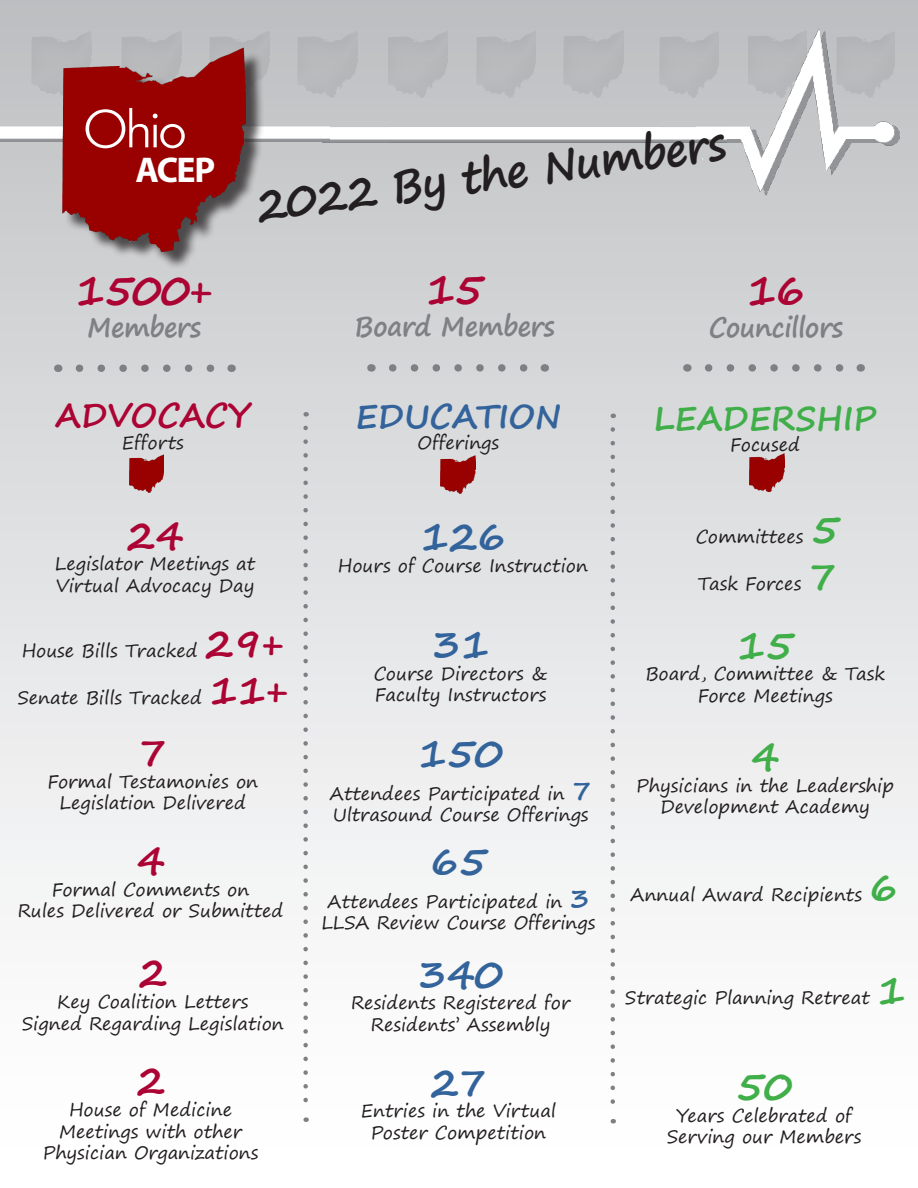
<style>
.page{position:relative;width:918px;height:1188px;background:#fff}
.page>*{position:absolute;margin:0;border:0;box-sizing:border-box;transform-origin:0 0}
.t1{font:300 52.05px "Futura BT";color:#fff}
.t2{font:700 44.25px "Segoe Print";color:#231f20;scale:.96 1}
.t3{font:700 42px "Segoe Print";letter-spacing:-.02em;color:#ab0333;scale:.96 1}
.t4{font:700 39px "Segoe Print";color:#33639b}
.t5{font:700 39px "Segoe Print";color:#ab0333}
.t6{font:700 39px "Segoe Print";color:#40ae49}
.t7{font:700 35.85px "Myriad Pro";color:#fff}
.t8{font:700 33px "Segoe Print";color:#40ae49}
.t9{font:700 33px "Segoe Print";color:#33639b}
.t10{font:700 33px "Segoe Print";color:#ab0333}
.t11{font:700 27px "Segoe Print";letter-spacing:-.02em;color:#7e8083;scale:.96 1}
.t12{font:18px/21.6px "Segoe Print";color:#231f20;text-align:center}
.s1{font-weight:700;font-size:39px;color:#40ae49}
.s2{font-weight:700;font-size:39px;color:#ab0333}
.s3{font-weight:700;font-size:27px;color:#33639b}
</style>
<div class="page">
<div style="left:0;top:0;width:918px;height:1185px;background:linear-gradient(to bottom,#c0c1c4,#fff)"></div>
<div style="left:30px;top:30px;width:62px;height:69px;background:#b8b9bb"></div>
<div style="left:120px;top:30px;width:62px;height:69px;background:#b6b7b9"></div>
<div style="left:209px;top:30px;width:61px;height:69px;background:#b5b7b9"></div>
<div style="left:297px;top:30px;width:61px;height:69px;background:#b8b9bb"></div>
<div style="left:387px;top:30px;width:61px;height:69px;background:#b8b9bb"></div>
<div style="left:474px;top:30px;width:63px;height:69px;background:#b8b9bb"></div>
<div style="left:561px;top:29px;width:63px;height:69px;background:#b8b9bb"></div>
<div style="left:657px;top:29px;width:62px;height:69px;background:#b8babb"></div>
<img style="left:696px;top:0;width:205px;height:196px">
<img style="left:660px;top:87px;width:67px;height:58px">
<img style="left:330px;top:87px;width:330px;height:58px">
<img style="left:0;top:87px;width:330px;height:108px">
<div style="left:65px;top:51px;width:199px;height:219px;background:#231f20;opacity:.75"></div>
<img style="left:62px;top:48px;width:184px;height:203px">
<svg style="left:79px;top:364px;width:141px;height:8px"></svg>
<svg style="left:393px;top:364px;width:140px;height:8px"></svg>
<svg style="left:709px;top:364px;width:140px;height:8px"></svg>
<svg style="left:303px;top:428px;width:5px;height:694px"></svg>
<svg style="left:611px;top:429px;width:4px;height:695px"></svg>
<img style="left:130px;top:454px;width:34px;height:39px">
<img style="left:441px;top:455px;width:34px;height:38px">
<img style="left:750px;top:454px;width:34px;height:38px">
<p class="t1" style="left:83px;top:97px;width:106px">Ohio</p>
<p class="t7" style="left:135px;top:146px;width:81px">ACEP</p>
<p class="t3" style="left:76px;top:251px;width:144px">1500+</p>
<p class="t11" style="left:87px;top:303px;width:120px">Members</p>
<p class="t2" style="left:251px;top:163px;width:495px;rotate:-7deg">2022 By the Numbers</p>
<p class="t3" style="left:426px;top:250px;width:62px">15</p>
<p class="t11" style="left:355px;top:302px;width:210px">Board Members</p>
<p class="t3" style="left:747px;top:252px;width:62px">16</p>
<p class="t11" style="left:709px;top:303px;width:142px">Councillors</p>
<p class="t10" style="left:56px;top:385px;width:196px">ADVOCACY</p>
<p class="t12" style="left:122px;top:431px;width:63px">Efforts</p>
<p class="t5" style="left:127px;top:499px;width:58px">24</p>
<p class="t12" style="left:55px;top:553px;width:202px;text-align:left">Legislator Meetings at<br>Virtual Advocacy Day</p>
<p class="t9" style="left:355px;top:386px;width:208px">EDUCATION</p>
<p class="t12" style="left:418px;top:432px;width:83px">Offerings</p>
<p class="t4" style="left:420px;top:501px;width:87px">126</p>
<p class="t12" style="left:338px;top:554px;width:252px">Hours of Course Instruction</p>
<p class="t8" style="left:654px;top:388px;width:224px">LEADERSHIP</p>
<p class="t12" style="left:730px;top:434px;width:71px">Focused</p>
<p class="t12" style="left:696px;top:525px;width:145px">Committees <span class="s1">5</span></p>
<p class="t12" style="left:698px;top:572px;width:141px">Task Forces <span class="s1">7</span></p>
<p class="t12" style="left:22px;top:639px;width:264px">House Bills Tracked <span class="s2">29+</span></p>
<p class="t12" style="left:17px;top:686px;width:272px">Senate Bills Tracked <span class="s2">11+</span></p>
<p class="t4" style="left:432px;top:609px;width:58px">31</p>
<p class="t12" style="left:374px;top:662px;width:175px;text-align:left">Course Directors &amp;<br>Faculty Instructors</p>
<p class="t4" style="left:418px;top:718px;width:87px">150</p>
<p class="t12" style="left:330px;top:782px;width:263px;text-align:left">Attendees Participated in <span class="s3">7<br></span>Ultrasound Course Offerings</p>
<p class="t4" style="left:430px;top:826px;width:58px">65</p>
<p class="t12" style="left:321px;top:890px;width:276px">Attendees Participated in <span class="s3">3<br></span>LLSA Review Course Offerings</p>
<p class="t4" style="left:418px;top:938px;width:87px">340</p>
<p class="t12" style="left:351px;top:992px;width:221px">Residents Registered for<br>Residents’ Assembly</p>
<p class="t4" style="left:430px;top:1046px;width:58px">27</p>
<p class="t12" style="left:361px;top:1100px;width:197px">Entries in the Virtual<br>Poster Competition</p>
<p class="t6" style="left:737px;top:609px;width:58px">15</p>
<p class="t12" style="left:645px;top:663px;width:241px">Board, Committee &amp; Task<br>Force Meetings</p>
<p class="t5" style="left:139px;top:717px;width:30px">7</p>
<p class="t12" style="left:47px;top:770px;width:212px">Formal Testamonies on<br>Legislation Delivered</p>
<p class="t6" style="left:751px;top:721px;width:30px">4</p>
<p class="t12" style="left:636px;top:774px;width:259px">Physicians in the Leadership<br>Development Academy</p>
<p class="t5" style="left:136px;top:825px;width:30px">4</p>
<p class="t12" style="left:18px;top:878px;width:267px">Formal Comments on<br>Rules Delivered or Submitted</p>
<p class="t12" style="left:631px;top:883px;width:269px">Annual Award Recipients <span class="s1">6</span></p>
<p class="t5" style="left:139px;top:937px;width:30px">2</p>
<p class="t12" style="left:22px;top:990px;width:264px">Key Coalition Letters<br>Signed Regarding Legislation</p>
<p class="t12" style="left:625px;top:986px;width:282px">Strategic Planning Retreat <span class="s1">1</span></p>
<p class="t5" style="left:136px;top:1045px;width:30px">2</p>
<p class="t12" style="left:43px;top:1098px;width:217px">House of Medicine<br>Meetings with other<br>Physician Organizations</p>
<p class="t6" style="left:736px;top:1051px;width:58px">50</p>
<p class="t12" style="left:667px;top:1104px;width:196px">Years Celebrated of<br>Serving our Members</p>
</div>
